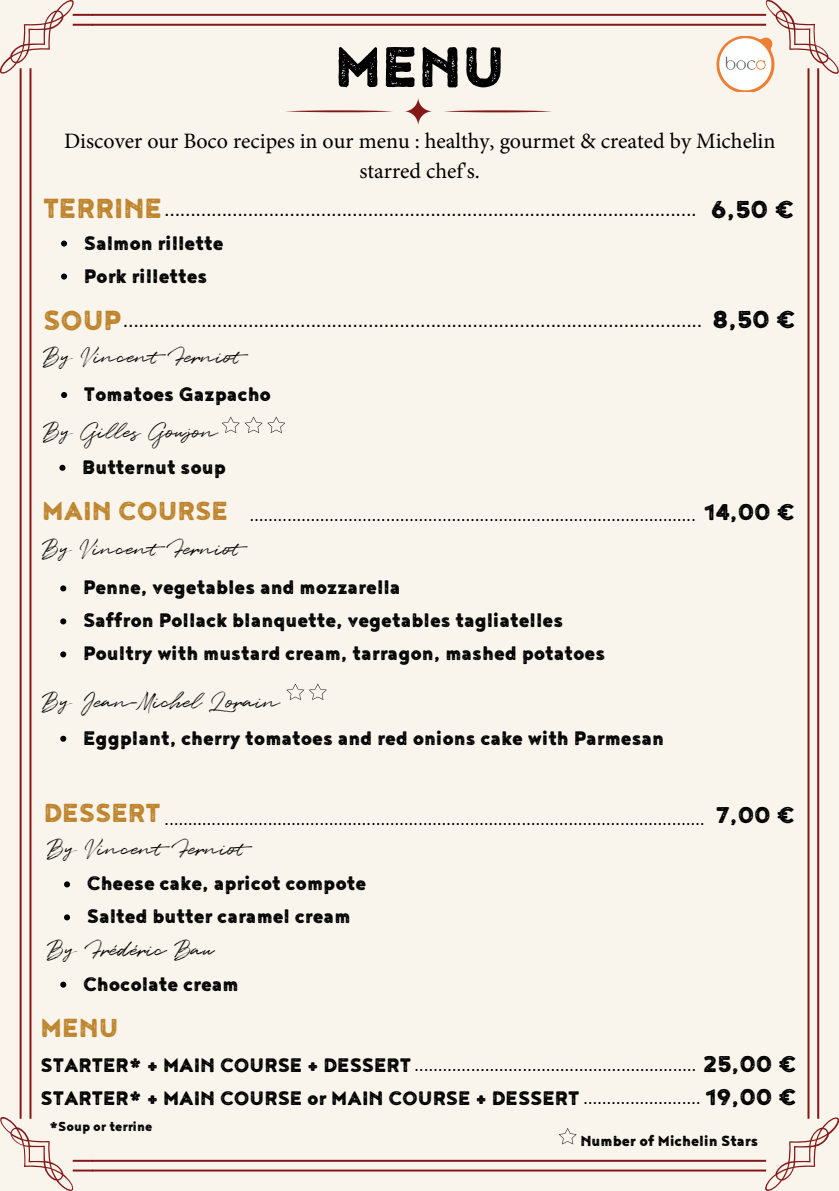
<style>
.page{position:relative;width:839px;height:1191px;background:#fff}
.page>*{position:absolute;margin:0;border:0;box-sizing:border-box;transform-origin:0 0}
.t1{font:70px "Noyh A Bistro Rough";color:#000}
.t2{font:34px "Noyh A Bistro Rough";color:#bf852e}
.t3{font:32px "Noyh A Bistro Rough";color:#bf852e}
.t4{font:24px/33px "Noyh A Bistro Rough";color:#000}
.t5{font:22px "Quentin";color:#000}
.t6{font:22px/30px "Minion Pro";color:#000;text-align:center}
.t7{font:20px "Arimo";color:#000}
.t8{font:18px/33.2px "Arimo";color:#000;text-align:right}
.t9{font:18px "Noyh A Bistro Rough";color:#000}
.t10{font:16px "Noyh A Bistro Rough";color:#000}
.s1{font-family:"Noyh A Bistro Rough";font-size:30px}
.s2{font-family:"Noyh A Bistro Rough";font-size:34px;color:#bf852e}
.s3{font-family:"Noyh A Bistro Rough";font-size:32px;color:#bf852e}
.s4{font-family:"Noyh A Bistro Rough";font-size:28px}
</style>
<div class="page">
<div style="left:0;top:0;width:838px;height:1191px;background:#f9f4ec"></div>
<img style="left:715px;top:36px;width:60px;height:56px">
<svg style="left:558px;top:1128px;width:18px;height:16px"></svg>
<svg style="left:60px;top:585px;width:6px;height:6px"></svg>
<svg style="left:60px;top:618px;width:6px;height:6px"></svg>
<svg style="left:60px;top:651px;width:6px;height:6px"></svg>
<svg style="left:60px;top:736px;width:6px;height:6px"></svg>
<svg style="left:286px;top:684px;width:41px;height:16px"></svg>
<svg style="left:64px;top:881px;width:6px;height:6px"></svg>
<svg style="left:64px;top:914px;width:6px;height:6px"></svg>
<svg style="left:60px;top:982px;width:6px;height:6px"></svg>
<svg style="left:404px;top:97px;width:28px;height:29px"></svg>
<svg style="left:444px;top:110px;width:108px;height:2px"></svg>
<svg style="left:285px;top:110px;width:108px;height:2px"></svg>
<svg style="left:61px;top:241px;width:6px;height:6px"></svg>
<svg style="left:61px;top:274px;width:6px;height:6px"></svg>
<svg style="left:61px;top:392px;width:6px;height:6px"></svg>
<svg style="left:59px;top:465px;width:6px;height:6px"></svg>
<svg style="left:222px;top:417px;width:63px;height:16px"></svg>
<h1 class="t1" style="left:334px;top:35px;width:172px">MENU</h1>
<p class="t6" style="left:64px;top:128px;width:713px">Discover our Boco recipes in our menu : healthy, gourmet &amp; created by Michelin starred chef's.</p>
<h2 class="t2" style="left:43px;top:192px;width:121px">TERRINE</h2>
<p class="t4" style="left:84px;top:227px;width:141px">Salmon rillette<br>Pork rillettes</p>
<p class="t7" style="left:164px;top:198px;width:632px">...................................................................................................... <span class="s1">6,50 €</span></p>
<p class="t7" style="left:43px;top:309px;width:754px"><span class="s2">SOUP</span>............................................................................................................... <span class="s1">8,50 €</span></p>
<p class="t5" style="left:43px;top:342px;width:211px">By VincentFerniot</p>
<p class="t4" style="left:84px;top:379px;width:189px">Tomatoes Gazpacho</p>
<p class="t5" style="left:43px;top:417px;width:176px">By Gilles Goujon</p>
<p class="t4" style="left:82px;top:451px;width:145px">Butternut soup</p>
<p class="t8" style="left:42px;top:498px;width:754px"><span class="s3">MAIN COURSE</span> ............................................................................................... <span class="s4">14,00 €</span></p>
<p class="t5" style="left:42px;top:533px;width:211px">By VincentFerniot</p>
<p class="t4" style="left:83px;top:572px;width:523px">Penne, vegetables and mozzarella<br>Saffron Pollack blanquette, vegetables tagliatelles<br>Poultry with mustard cream, tarragon, mashed potatoes</p>
<p class="t5" style="left:42px;top:686px;width:239px">By Jean-Michel Lorain</p>
<p class="t4" style="left:83px;top:722px;width:582px">Eggplant, cherry tomatoes and red onions cake with Parmesan</p>
<p class="t8" style="left:44px;top:802px;width:753px"><sup>DESSERT</sup> ................................................................................................................... <span class="s4">7,00 €</span></p>
<p class="t5" style="left:47px;top:834px;width:211px">By VincentFerniot</p>
<p class="t4" style="left:87px;top:868px;width:281px">Cheese cake, apricot compote<br>Salted butter caramel cream</p>
<p class="t5" style="left:47px;top:934px;width:169px">By Frédéric Bau</p>
<p class="t4" style="left:83px;top:968px;width:157px">Chocolate cream</p>
<h3 class="t3" style="left:41px;top:1013px;width:79px">MENU</h3>
<p class="t8" style="left:414px;top:1048px;width:384px">............................................................ <span class="s4">25,00 € </span>......................... <span class="s4">19,00 €</span></p>
<p class="t4" style="left:41px;top:1049px;width:540px">STARTER* + MAIN COURSE + DESSERT<br>STARTER* + MAIN COURSE or MAIN COURSE + DESSERT</p>
<p class="t10" style="left:50px;top:1119px;width:104px">*Soup or terrine</p>
<p class="t9" style="left:580px;top:1132px;width:179px">Number of Michelin Stars</p>
</div>
